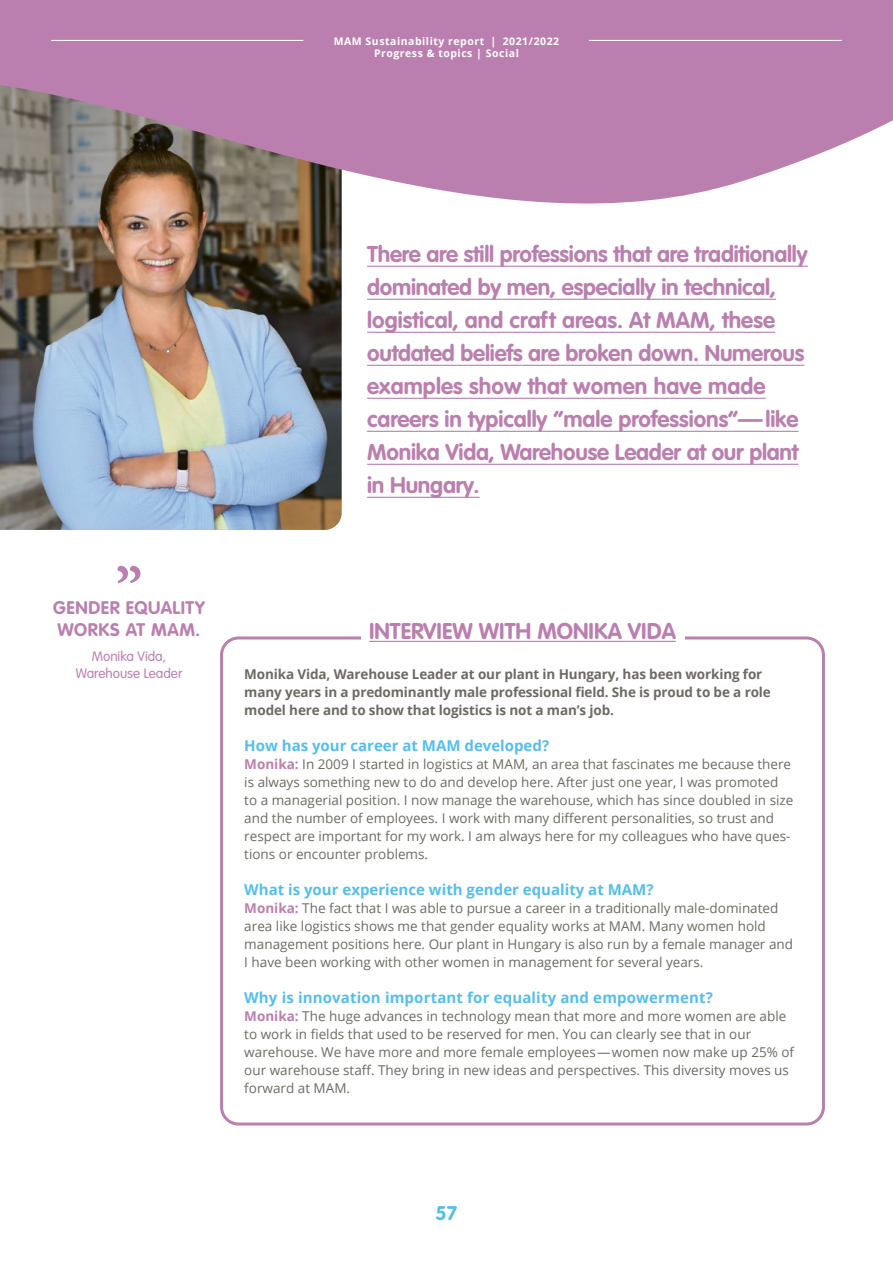
<style>
.page{position:relative;width:893px;height:1263px;background:#fff}
.page>*{position:absolute;margin:0;border:0;box-sizing:border-box;transform-origin:0 0}
.Vorspann_klein{font:700 22.5px/33px "VAG Rounded LTCYR";letter-spacing:-.01em;color:#ba7fae}
.HL_Kasten{font:700 22.5px "VAG Rounded LTCYR";color:#ba7fae}
.t1{font:700 19.5px "VAG Rounded LTCYR";color:#55beeb}
.Zitat_klein{font:700 18px/22.5px "VAG Rounded LTCYR";letter-spacing:.035em;color:#ba7fae}
.Frage_Interview{font:700 15px "Open Sans";color:#55beeb}
.FLIESS{font:13.5px/18px "Open Sans";color:#6d6a63}
.Text_Kasten{font:700 13.5px/18px "Open Sans";letter-spacing:-.01em;color:#6d6a63}
.BU_Name{font:300 13.5px "VAG Rounded LTCYR";color:#ba7fae}
.t2{font:700 10.5px/12.6px "Open Sans";letter-spacing:.05em;color:#fff;text-align:center}
.s1{font-weight:700;color:#ba7fae}
</style>
<div class="page">
<img style="left:0;top:258px;width:342px;height:272px">
<svg style="left:0;top:0;width:893px;height:258px;fill:#ba7fae"></svg>
<hr style="left:51px;top:40px;width:252px;height:1px;background:#fff">
<hr style="left:589px;top:40px;width:253px;height:1px;background:#fff">
<hr style="left:367px;top:266px;width:441px;height:1px;background:#ba7fae">
<hr style="left:367px;top:299px;width:409px;height:1px;background:#ba7fae">
<hr style="left:367px;top:332px;width:408px;height:1px;background:#ba7fae">
<hr style="left:367px;top:365px;width:437px;height:1px;background:#ba7fae">
<hr style="left:367px;top:398px;width:399px;height:1px;background:#ba7fae">
<hr style="left:367px;top:431px;width:432px;height:1px;background:#ba7fae">
<hr style="left:367px;top:464px;width:432px;height:1px;background:#ba7fae">
<hr style="left:367px;top:497px;width:113px;height:1px;background:#ba7fae">
<svg style="left:118px;top:566px;width:22px;height:17px"></svg>
<div style="left:220px;top:636px;width:605px;height:489px;border:3px solid #ba7fae;border-radius:17px"></div>
<div style="left:361px;top:607px;width:323px;height:47px;background:#fff"></div>
<hr style="left:369px;top:641px;width:307px;height:1px;background:#ba7fae">
<p class="t2" style="left:334px;top:34px;width:227px">MAM Sustainability report | 2021/2022<br>Progress &amp; topics | Social</p>
<p class="Vorspann_klein" style="left:367px;top:238px;width:442px">There are still professions that are traditionally dominated by men, especially in technical, logistical, and craft areas. At MAM, these outdated beliefs are broken down. Numerous examples show that women have made careers in typically “male professions”— like Monika Vida, Warehouse Leader at our plant in Hungary.</p>
<p class="Zitat_klein" style="left:53px;top:597px;width:153px">GENDER EQUALITY<br>WORKS AT MAM.</p>
<p class="BU_Name" style="left:92px;top:649px;width:76px">Monika Vida,</p>
<p class="BU_Name" style="left:76px;top:665px;width:108px">Warehouse Leader</p>
<p class="Text_Kasten" style="left:244px;top:665px;width:528px">Monika Vida, Warehouse Leader at our plant in Hungary, has been working for many years in a predominantly male professional field. She is proud to be a role model here and to show that logistics is not a man’s job.</p>
<p class="Frage_Interview" style="left:244px;top:735px;width:306px">How has your career at MAM developed?</p>
<p class="FLIESS" style="left:244px;top:755px;width:551px"><span class="s1">Monika:</span> In 2009 I started in logistics at MAM, an area that fascinates me because there is always something new to do and develop here. After just one year, I was promoted to a managerial position. I now manage the warehouse, which has since doubled in size and the number of employees. I work with many different personalities, so trust and respect are important for my work. I am always here for my colleagues who have ques&shy;tions or encounter problems.</p>
<p class="Frage_Interview" style="left:244px;top:879px;width:411px">What is your experience with gender equality at MAM?</p>
<p class="FLIESS" style="left:244px;top:899px;width:550px"><span class="s1">Monika:</span> The fact that I was able to pursue a career in a traditionally male-dominated area like logistics shows me that gender equality works at MAM. Many women hold management positions here. Our plant in Hungary is also run by a female manager and I have been working with other women in management for several years.</p>
<p class="Frage_Interview" style="left:244px;top:987px;width:470px">Why is innovation important for equality and empowerment?</p>
<p class="FLIESS" style="left:244px;top:1007px;width:551px"><span class="s1">Monika:</span> The huge advances in technology mean that more and more women are able to work in fields that used to be reserved for men. You can clearly see that in our warehouse. We have more and more female employees — women now make up 25% of our warehouse staff. They bring in new ideas and perspectives. This diversity moves us forward at MAM.</p>
<p class="HL_Kasten" style="left:369px;top:617px;width:308px">INTERVIEW WITH MONIKA VIDA</p>
<h2 class="t1" style="left:436px;top:1200px;width:23px">57</h2>
</div>
